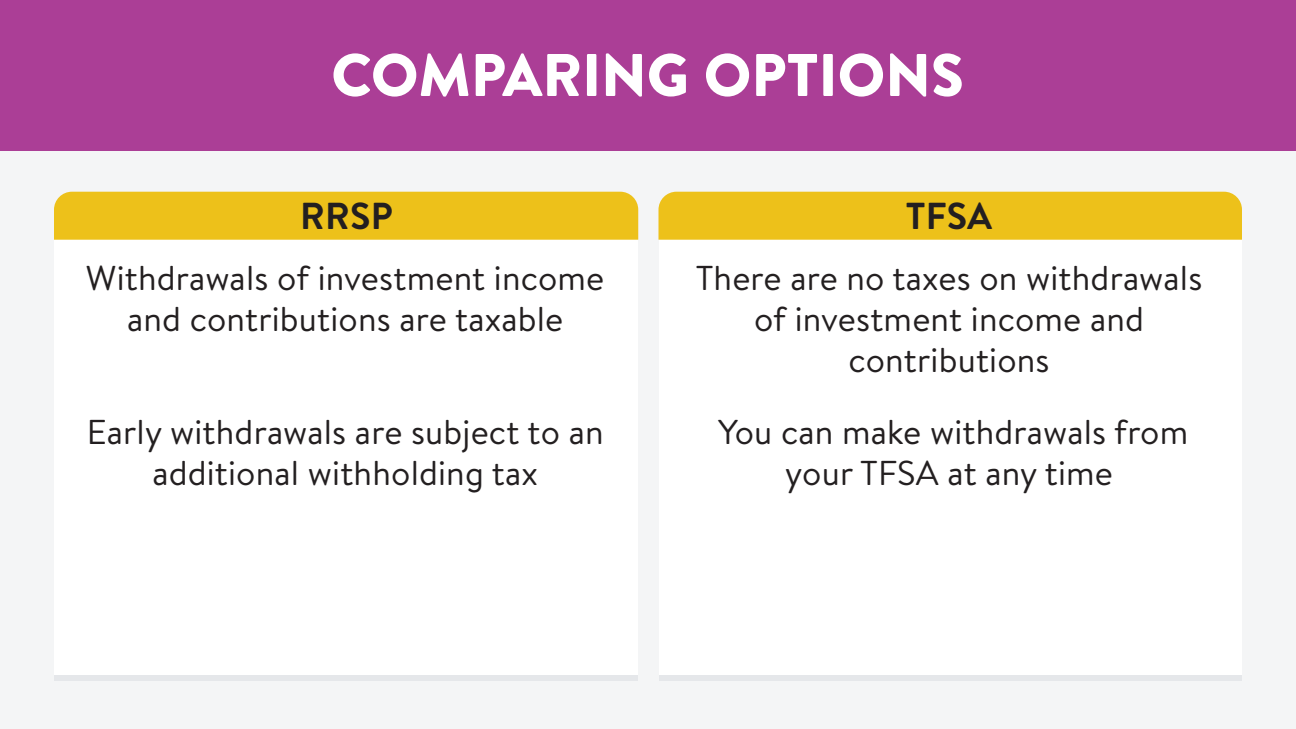
<style>
.page{position:relative;width:1296px;height:729px;background:#f4f5f6}
.page>*{position:absolute;margin:0;border:0;box-sizing:border-box;transform-origin:0 0}
.t1{font:900 60px "Brandon Text";color:#fff}
.t2{font:700 37.5px "Brandon Text";letter-spacing:.005em;color:#231f20}
.t3{font:34.5px/41.4px "Brandon Text";letter-spacing:.005em;color:#231f20;text-align:center}
</style>
<div class="page">
<div style="left:54px;top:675px;width:584px;height:6px;background:#e5e7ea"></div>
<div style="left:54px;top:240px;width:584px;height:435px;background:#fff"></div>
<div style="left:659px;top:675px;width:583px;height:6px;background:#e5e7ea"></div>
<div style="left:659px;top:240px;width:583px;height:435px;background:#fff"></div>
<div style="left:54px;top:192px;width:584px;height:48px;background:#edc11a"></div>
<div style="left:658px;top:192px;width:584px;height:48px;background:#edc11a"></div>
<div style="left:0;top:0;width:1296px;height:150px;background:#ab3e96"></div>
<h1 class="t1" style="left:331px;top:33px;width:634px">COMPARING OPTIONS</h1>
<p class="t2" style="left:300px;top:190px;width:94px">RRSP</p>
<p class="t2" style="left:906px;top:190px;width:88px">TFSA</p>
<p class="t3" style="left:86px;top:256px;width:520px">Withdrawals of investment income and contributions are taxable</p>
<p class="t3" style="left:87px;top:410px;width:519px">Early withdrawals are subject to an additional withholding tax</p>
<p class="t3" style="left:696px;top:256px;width:508px">There are no taxes on withdrawals of investment income and contributions</p>
<p class="t3" style="left:718px;top:410px;width:472px">You can make withdrawals from your TFSA at any time</p>
</div>
